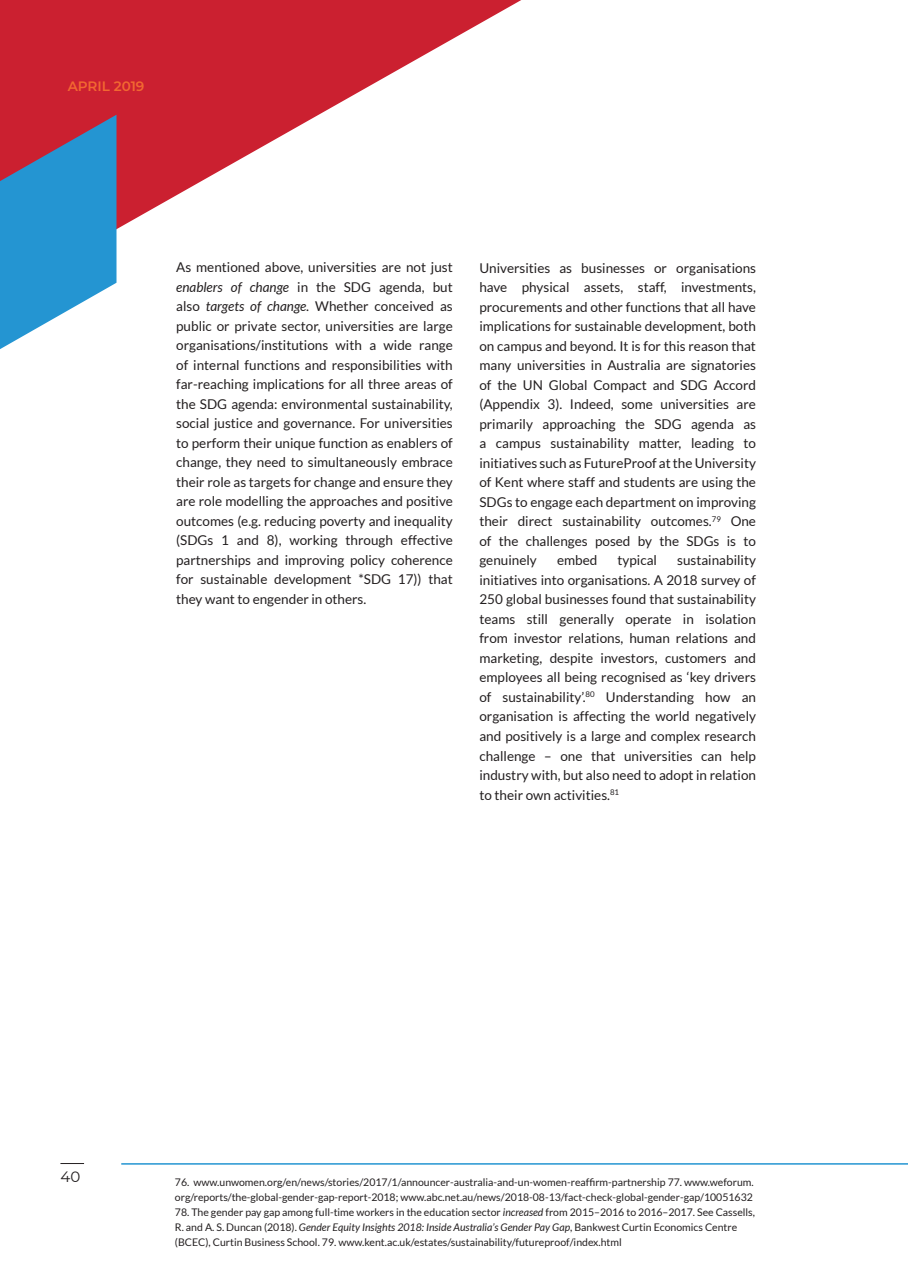
<style>
.page{position:relative;width:908px;height:1273px;background:#fff}
.page>*{position:absolute;margin:0;border:0;box-sizing:border-box;transform-origin:0 0}
.t1{font:15px "Montserrat";color:#231f20}
.t2{font:600 13.65px "Montserrat";color:#f26830}
.t3{font:13.5px/19.5px "Lato";color:#231f20;text-align:justify}
.t4{font:10.5px/15px "Lato";color:#231f20}
.s1{font-style:italic}
</style>
<div class="page">
<svg style="left:0;top:0;width:521px;height:283px"></svg>
<svg style="left:0;top:115px;width:116px;height:234px;background:#5a93c1"></svg>
<svg style="left:60px;top:1163px;width:24px;height:1px"></svg>
<hr style="left:121px;top:1163px;width:786px;height:1px;background:#2495d2">
<svg style="left:0;top:0;width:7px;height:7px"></svg>
<p class="t2" style="left:68px;top:77px;width:78px">APRIL 2019</p>
<p class="t3" style="left:176px;top:257px;width:278px">As mentioned above, universities are not just <span class="s1">enablers of change</span> in the SDG agenda, but also <span class="s1">targets of change.</span> Whether conceived as public or private sector, universities are large organisations/institutions with a wide range of internal functions and responsibilities with far-reaching implications for all three areas of the SDG agenda: environmental sustainability, social justice and governance. For universities to perform their unique function as enablers of change, they need to simultaneously embrace their role as targets for change and ensure they are role modelling the approaches and positive outcomes (e.g. reducing poverty and inequality (SDGs 1 and 8), working through effective partnerships and improving policy coherence for sustainable development *SDG 17)) that they want to engender in others.</p>
<p class="t3" style="left:479px;top:258px;width:278px">U niversities as businesses or organisations have physical assets, staff, investments, procurements and other functions that all have implications for sustainable development, both on campus and beyond. I t is for this reason that many universities in Australia are signatories of the UN</p>
<p class="t3" style="left:479px;top:375px;width:278px;text-indent:69px">Global Compact and SDG Accord (Appendix 3). I ndeed, some universities are primarily approaching the SDG agenda as a campus sustainability matter, leading to initiatives such as FutureProof at the U niversity of Kent where staff and students are using the SDGs to engage each department on improving their direct sustainability outcomes.<sup>79</sup> One of the challenges posed by the SDGs is to genuinely</p>
<p class="t3" style="left:479px;top:550px;width:278px;text-indent:198px">sustainability initiatives into organisations. A 2018 survey of 250 global businesses found that sustainability teams still generally operate in isolation from investor relations, human relations and marketing, despite investors, customers and employees all being recognised as ‘key drivers of sustainability’.<sup>80</sup> U nderstanding how an organisation is affecting the world negatively and positively is a large and complex research challenge – one that universities can help industry with, but also need to adopt in relation to their own activities.<sup>81</sup></p>
<p class="t3" style="left:557px;top:550px;width:42px">embed</p>
<p class="t3" style="left:617px;top:550px;width:41px">typical</p>
<p class="t1" style="left:60px;top:1166px;width:21px">40</p>
<p class="t4" style="left:175px;top:1174px;width:580px">76. www.unwomen.org/en/news/stories/2017/1/announcer-australia-and-un-women-reaffirm-partnership 77. www.weforum. org/reports/the-global-gender-gap-report-2018; www.abc.net.au/news/2018-08-13/fact-check-global-gender-gap/10051632</p>
<p class="t4" style="left:175px;top:1204px;width:581px">78. The gender pay gap among full-time workers in the education sector <span class="s1">increased</span> from 2015–2016 to 2016–2017. See Cassells,<br>R. and A. S. Duncan (2018). <span class="s1">Gender Equity Insights 2018: Inside Australia’s Gender Pay Gap</span>, Bankwest Curtin Economics Centre (BCEC</p>
<p class="t4" style="left:205px;top:1234px;width:418px">), Curtin Business School. 79. www.kent.ac.uk/estates/sustainability/futureproof/index.html</p>
</div>
